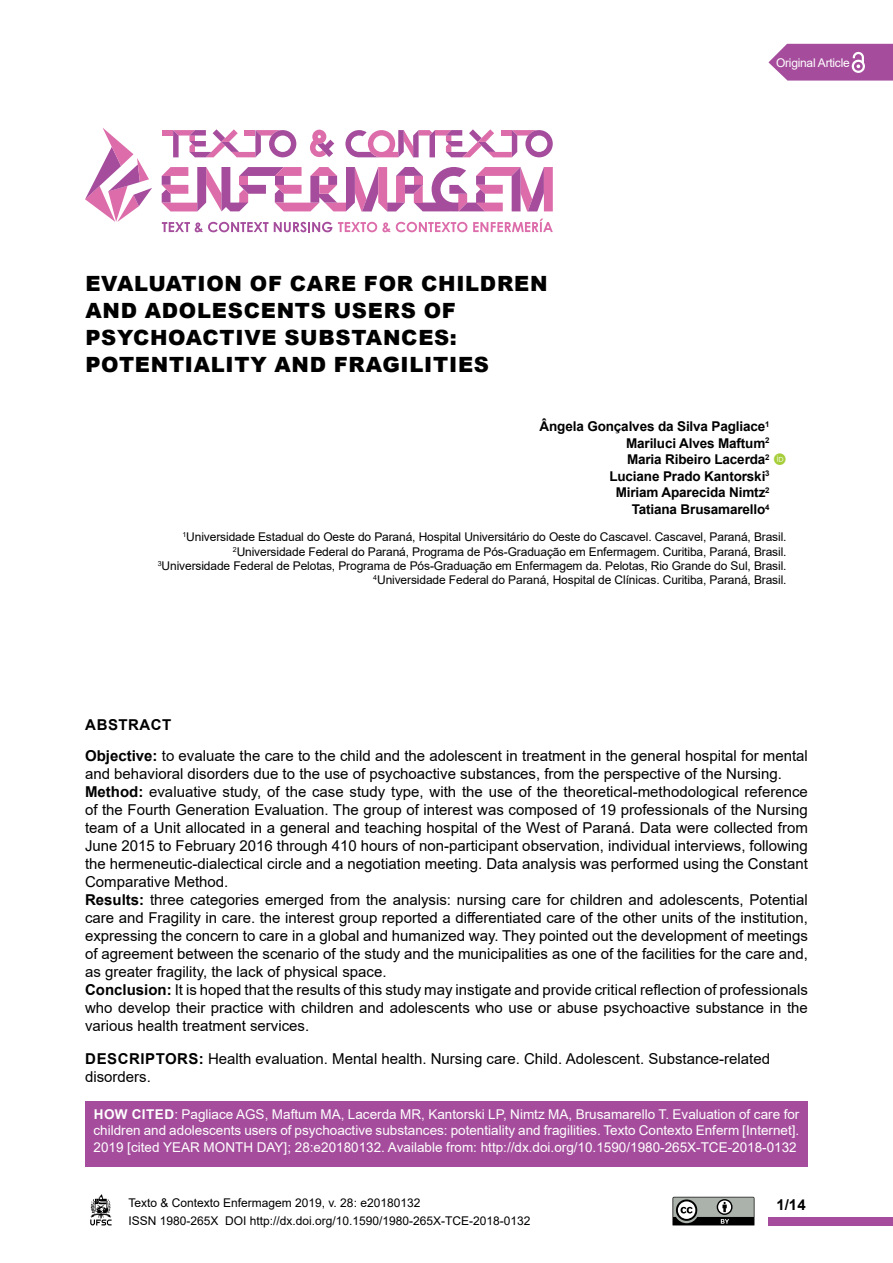
<style>
.page{position:relative;width:893px;height:1263px;background:#fff}
.page>*{position:absolute;margin:0;border:0;box-sizing:border-box;transform-origin:0 0}
.t1{font:900 21px/27px "Arial";letter-spacing:.035em;color:#000}
.t2{font:15px/18px "Arial";color:#000}
.t3{font:700 15px "Arial";color:#000}
.t4{font:13.5px/16.2px "Arial";color:#fff;text-align:justify}
.t5{font:700 13.5px/16.5px "Arial";letter-spacing:-.01em;color:#000;text-align:right}
.t6{font:12px/14.4px "Arial";letter-spacing:-.01em;color:#000}
.t7{font:12px "Arial";letter-spacing:-.02em;color:#fff}
.s1{font-weight:700}
</style>
<div class="page">
<div style="left:769px;top:1217px;width:124px;height:8px;background:#a54d9c"></div>
<svg style="left:90px;top:1194px;width:22px;height:31px"></svg>
<svg style="left:162px;top:167px;width:391px;height:45px"></svg>
<div style="left:162px;top:130px;width:11px;height:6px;background:#dd6daa"></div>
<svg style="left:173px;top:129px;width:123px;height:28px"></svg>
<svg style="left:310px;top:129px;width:243px;height:28px"></svg>
<svg style="left:162px;top:222px;width:106px;height:10px"></svg>
<svg style="left:274px;top:222px;width:58px;height:10px"></svg>
<svg style="left:338px;top:222px;width:129px;height:10px"></svg>
<svg style="left:473px;top:219px;width:80px;height:13px"></svg>
<svg style="left:85px;top:128px;width:67px;height:94px"></svg>
<svg style="left:768px;top:44px;width:125px;height:37px;background:#af61a7"></svg>
<svg style="left:672px;top:1197px;width:83px;height:29px;background:#777b78"></svg>
<div style="left:85px;top:1101px;width:723px;height:66px;background:#a54d9c"></div>
<h1 class="t1" style="left:85px;top:270px;width:464px">EVALUATION OF CARE FOR CHILDREN<br>AND ADOLESCENTS USERS OF<br>PSYCHOACTIVE SUBSTANCES:<br>POTENTIALITY AND FRAGILITIES</h1>
<p class="t7" style="left:776px;top:54px;width:75px">Original Article</p>
<p class="t5" style="left:539px;top:419px;width:232px">Ângela Gonçalves da Silva Pagliace<sup>1<br></sup>Mariluci Alves Maftum<sup>2<br></sup>Maria Ribeiro Lacerda<sup>2<br></sup>Luciane Prado Kantorski<sup>3<br></sup>Miriam Aparecida Nimtz<sup>2<br></sup>Tatiana Brusamarello<sup>4</sup></p>
<p class="t6" style="left:158px;top:530px;width:630px;text-align:right"><sup>1</sup>Universidade Estadual do Oeste do Paraná, Hospital Universitário do Oeste do Cascavel. Cascavel, Paraná, Brasil.<br><sup>2</sup>Universidade Federal do Paraná, Programa de Pós-Graduação em Enfermagem. Curitiba, Paraná, Brasil.<br><sup>3</sup>Universidade Federal de Pelotas, Programa de Pós-Graduação em Enfermagem da. Pelotas, Rio Grande do Sul, Brasil.<br><sup>4</sup>Universidade Federal do Paraná, Hospital de Clínicas. Curitiba, Paraná, Brasil.</p>
<p class="t2" style="left:85px;top:709px;width:724px;line-height:30.8px"><span class="s1">ABSTRACT<br>Objective:</span> to evaluate the care to the child and the adolescent in treatment in the general hospital for mental</p>
<p class="t2" style="left:85px;top:764px;width:724px">and behavioral disorders due to the use of psychoactive substances, from the perspective of the Nursing.<br><span class="s1">Method:</span> evaluative study, of the case study type, with the use of the theoretical-methodological reference of the Fourth Generation Evaluation. The group of interest was composed of 19 professionals of the Nursing team of a Unit allocated in a general and teaching hospital of the West of Paraná. Data were collected from June 2015 to February 2016 through 410 hours of non-participant observation, individual interviews, following the hermeneutic-dialectical circle and a negotiation meeting. Data analysis was performed using the Constant Comparative Method.<br><span class="s1">Results:</span> three categories emerged from the analysis: nursing care for children and adolescents, Potential care and Fragility in care. the interest group reported a differentiated care of the other units of the institution, expressing the concern to care in a global and humanized way. They pointed out the development of meetings of agreement between the scenario of the study and the municipalities as one of the facilities for the care and, as greater fragility, the lack of physical space.<br><span class="s1">Conclusion:</span> It is hoped that the results of this study may instigate and provide critical reflection of professionals who develop their practice with children and adolescents who use or abuse psychoactive substance in the various health treatment services.</p>
<p class="t2" style="left:85px;top:1049px;width:686px"><span class="s1">DESCRIPTORS:</span> Health evaluation. Mental health. Nursing care. Child. Adolescent. Substance-related disorders.</p>
<p class="t4" style="left:94px;top:1106px;width:707px"><span class="s1">HOW CITED</span>: Pagliace AGS, Maftum MA, Lacerda MR, Kantorski LP, Nimtz MA, Brusamarello T. Evaluation of care for children and adolescents users of psychoactive substances: potentiality and fragilities. Texto Contexto Enferm [Internet].<br>2019 [cited YEAR MONTH DAY]; 28:e20180132. Available from: http://dx.doi.org/10.1590/1980-265X-TCE-2018-0132</p>
<p class="t6" style="left:128px;top:1194px;width:404px;line-height:18px">Texto &amp; Contexto Enfermagem 2019, v. 28: e20180132<br>ISSN 1980-265X DOI http://dx.doi.org/10.1590/1980-265X-TCE-2018-0132</p>
<p class="t3" style="left:776px;top:1194px;width:31px">1/14</p>
</div>
